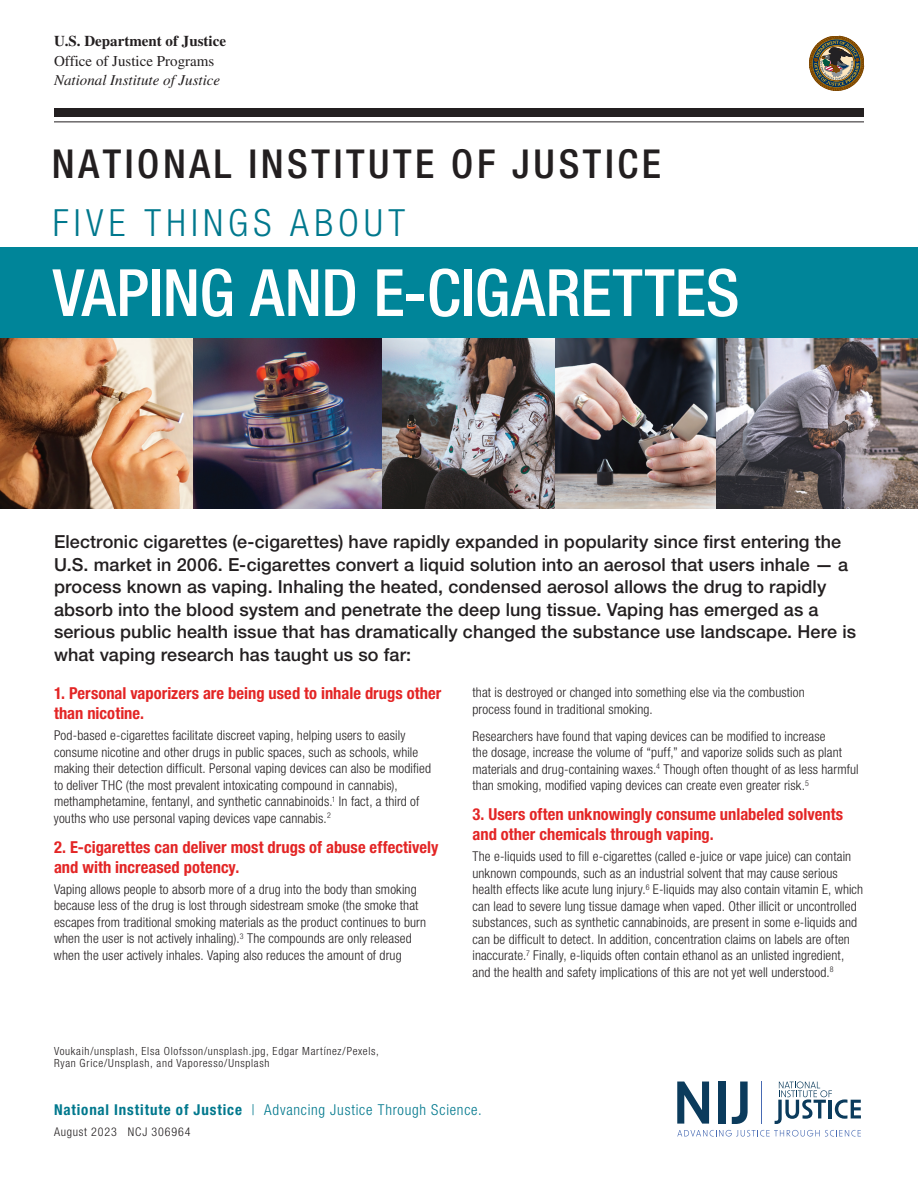
<style>
.page{position:relative;width:918px;height:1188px;background:#fff}
.page>*{position:absolute;margin:0;border:0;box-sizing:border-box;transform-origin:0 0}
.t1{font:500 condensed 65.25px "Helvetica Neue LT Std";color:#fff}
.L1-Head_National_Institute_of_Justice{font:500 condensed 39.9px "Helvetica Neue LT Std";letter-spacing:.09em;color:#231f20}
._01-Headline{font:300 condensed 37.5px "Helvetica Neue LT Std";letter-spacing:.135em;color:#00788d}
._02-Intro_text{font:500 18px/22.5px "Helvetica Neue LT Std";letter-spacing:.005em;color:#231f20}
._03-L1_Headings{font:700 condensed 16.5px/19.8px "Helvetica Neue LT Std";letter-spacing:.005em;color:#e32525}
.t2{font:300 condensed 15px "Helvetica Neue LT Std";letter-spacing:.05em;color:#00788d}
.t3{font:italic 15px "Times LT Std";color:#231f20}
.t4{font:700 15px "Times LT Std";color:#231f20}
.t5{font:15px "Times LT Std";color:#231f20}
._04-Body_Text{font:300 condensed 13.5px/16.5px "Helvetica Neue LT Std";letter-spacing:.01em;color:#231f20}
.t6{font:300 condensed 12px "Helvetica Neue LT Std";letter-spacing:.07em;color:#231f20}
.t7{font:300 condensed 11.25px/12px "Helvetica Neue LT Std";letter-spacing:.06em;color:#231f20}
.s1{font-weight:700}
</style>
<div class="page">
<svg style="left:809px;top:36px;width:55px;height:55px"></svg>
<hr style="left:54px;top:122px;width:810px;height:1px;background:#231f20">
<div style="left:54px;top:108px;width:810px;height:9px;background:#231f20"></div>
<svg style="left:677px;top:1130px;width:184px;height:7px"></svg>
<svg style="left:775px;top:1082px;width:86px;height:42px"></svg>
<hr style="left:761px;top:1082px;width:1px;height:42px;background:#476ab3">
<svg style="left:677px;top:1082px;width:32px;height:42px"></svg>
<div style="left:718px;top:1082px;width:8px;height:42px;background:#0b3b5c"></div>
<svg style="left:732px;top:1082px;width:16px;height:42px"></svg>
<div style="left:0;top:247px;width:918px;height:155px;background:#008599"></div>
<img style="left:193px;top:339px;width:524px;height:170px">
<img style="left:0;top:339px;width:193px;height:170px">
<img style="left:717px;top:339px;width:201px;height:170px">
<p class="t4" style="left:54px;top:32px;width:174px">U.S. Department of Justice</p>
<p class="t5" style="left:54px;top:52px;width:162px">Office of Justice Programs</p>
<p class="t3" style="left:54px;top:72px;width:168px">National Institute of Justice</p>
<p class="L1-Head_National_Institute_of_Justice" style="left:52px;top:140px;width:611px">NATIONAL INSTITUTE OF JUSTICE</p>
<p class="_01-Headline" style="left:53px;top:202px;width:354px">FIVE THINGS ABOUT</p>
<p class="t1" style="left:53px;top:254px;width:688px">VAPING AND E-CIGARETTES</p>
<p class="_02-Intro_text" style="left:54px;top:530px;width:804px">Electronic cigarettes (e-cigarettes) have rapidly expanded in popularity since first entering the U.S. market in 2006. E-cigarettes convert a liquid solution into an aerosol that users inhale — a process known as vaping. Inhaling the heated, condensed aerosol allows the drug to rapidly absorb into the blood system and penetrate the deep lung tissue. Vaping has emerged as a serious public health issue that has dramatically changed the substance use landscape. Here is what vaping research has taught us so far:</p>
<p class="_03-L1_Headings" style="left:54px;top:683px;width:389px">1. Personal vaporizers are being used to inhale drugs other than nicotine.</p>
<p class="_04-Body_Text" style="left:54px;top:727px;width:379px">Pod-based e-cigarettes facilitate discreet vaping, helping users to easily consume nicotine and other drugs in public spaces, such as schools, while making their detection difficult. Personal vaping devices can also be modified to deliver THC (the most prevalent intoxicating compound in cannabis), methamphetamine, fentanyl, and synthetic cannabinoids.<sup>1</sup> In fact, a third of youths who use personal vaping devices vape cannabis.<sup>2</sup></p>
<p class="_03-L1_Headings" style="left:54px;top:837px;width:386px">2. E-cigarettes can deliver most drugs of abuse effectively and with increased potency.</p>
<p class="_04-Body_Text" style="left:54px;top:881px;width:374px">Vaping allows people to absorb more of a drug into the body than smoking because less of the drug is lost through sidestream smoke (the smoke that escapes from traditional smoking materials as the product continues to burn when the user is not actively inhaling).<sup>3</sup> The compounds are only released when the user actively inhales. Vaping also reduces the amount of drug</p>
<p class="_04-Body_Text" style="left:472px;top:684px;width:334px">that is destroyed or changed into something else via the combustion process found in traditional smoking.</p>
<p class="_04-Body_Text" style="left:472px;top:728px;width:388px">Researchers have found that vaping devices can be modified to increase<br>the dosage, increase the volume of “puff,” and vaporize solids such as plant materials and drug-containing waxes.<sup>4</sup> Though often thought of as less harmful than smoking, modified vaping devices can create even greater risk.<sup>5</sup></p>
<p class="_03-L1_Headings" style="left:472px;top:804px;width:372px">3. Users often unknowingly consume unlabeled solvents and other chemicals through vaping.</p>
<p class="_04-Body_Text" style="left:472px;top:848px;width:392px">The e-liquids used to fill e-cigarettes (called e-juice or vape juice) can contain unknown compounds, such as an industrial solvent that may cause serious health effects like acute lung injury.<sup>6</sup> E-liquids may also contain vitamin E, which can lead to severe lung tissue damage when vaped. Other illicit or uncontrolled substances, such as synthetic cannabinoids, are present in some e-liquids and can be difficult to detect. In addition, concentration claims on labels are often inaccurate.<sup>7</sup> Finally, e-liquids often contain ethanol as an unlisted ingredient, and the health and safety implications of this are not yet well understood.<sup>8</sup></p>
<p class="t7" style="left:54px;top:1045px;width:326px">Voukaih/unsplash, Elsa Olofsson/unsplash.jpg, Edgar Martínez/Pexels,<br>Ryan Grice/Unsplash, and Vaporesso/Unsplash</p>
<p class="t2" style="left:54px;top:1101px;width:429px"><span class="s1">National Institute of Justice</span> | Advancing Justice Through Science.</p>
<p class="t6" style="left:54px;top:1125px;width:138px">August 2023 NCJ 306964</p>
</div>
